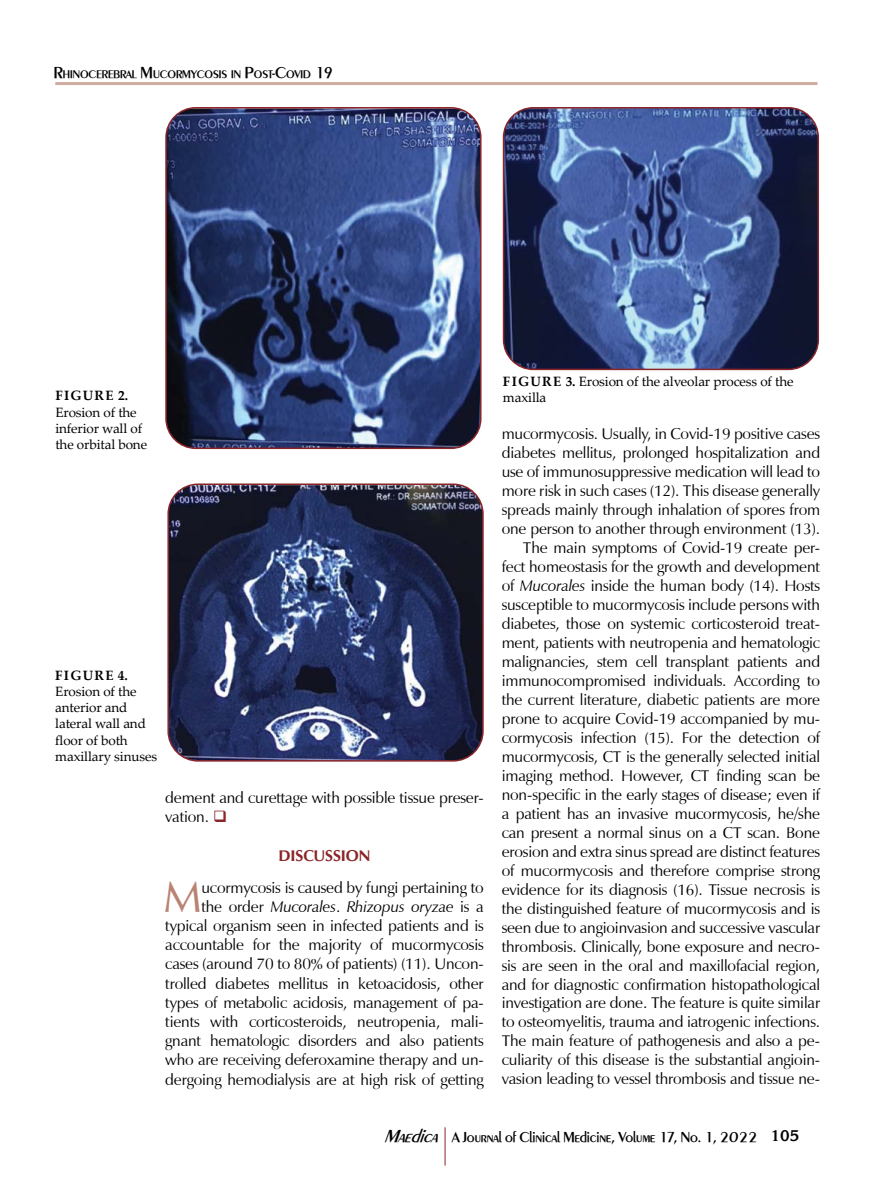
<style>
.page{position:relative;width:893px;height:1191px;background:#fff}
.page>*{position:absolute;margin:0;border:0;box-sizing:border-box;transform-origin:0 0}
.t1{font:43.35px "Z Humanist Normal";color:#b98272}
.t2{font:15.75px/18.9px "Z Humanist Normal";letter-spacing:-.01em;color:#000}
.t3{font:italic 15.75px "Z Humanist";letter-spacing:-.01em;color:#000}
.t4{font:700 15.75px "Z Humanist";letter-spacing:-.01em;color:#8a2529}
.t5{font:500 15px "Peinaud";letter-spacing:-.005em;color:#000}
.t6{font:13.5px/16.2px "Palatino Linotype";letter-spacing:-.01em;color:#000}
.t7{font:700 13.5px "Palatino Linotype";letter-spacing:.09em;color:#000}
.t8{font:500 11.55px "Peinaud";color:#000}
.s1{font-size:16.5px}
.s2{color:#8a2529}
.s3{font-family:"Z Humanist Normal";font-style:normal}
.s4{font-weight:700}
.s5{font-family:"Z Humanist";font-style:italic}
.s6{font-style:italic;font-size:18px}
.s7{font-family:"Korina";font-weight:700}
</style>
<div class="page">
<hr style="left:55px;top:82px;width:762px;height:3px;background:#d0aca0">
<hr style="left:445px;top:1127px;width:1px;height:38px;background:#8a2529">
<img style="left:168px;top:108px;width:313px;height:340px">
<div style="left:165px;top:107px;width:316px;height:342px;border:2px solid #8a2529;border-radius:30px"></div>
<img style="left:170px;top:486px;width:312px;height:275px">
<div style="left:167px;top:483px;width:317px;height:278px;border:2px solid #8a2529;border-radius:30px"></div>
<img style="left:503px;top:109px;width:314px;height:260px">
<div style="left:503px;top:107px;width:316px;height:263px;border:2px solid #8a2529;border-radius:30px"></div>
<p class="t8" style="left:54px;top:67px;width:281px"><span class="s1">R</span>HINOCEREBRAL <span class="s1">M</span>UCORMYCOSIS IN <span class="s1">P</span>OST<span class="s1">-C</span>OVID <span class="s1">19</span></p>
<p class="t7" style="left:55px;top:386px;width:74px">FIGURE 2.</p>
<p class="t6" style="left:55px;top:403px;width:93px">Erosion of the inferior wall of the orbital bone</p>
<p class="t7" style="left:55px;top:665px;width:74px">FIGURE 4.</p>
<p class="t6" style="left:55px;top:683px;width:103px">Erosion of the anterior and lateral wall and floor of both maxillary sinuses</p>
<p class="t2" style="left:165px;top:788px;width:320px">dement and curettage with possible tissue preser&shy;vation. <span class="s2">❑</span></p>
<p class="t4" style="left:279px;top:846px;width:93px">DISCUSSION</p>
<h1 class="t1" style="left:164px;top:871px;width:40px">M</h1>
<p class="t2" style="left:201px;top:878px;width:284px">ucormycosis is caused by fungi pertaining to</p>
<p class="t3" style="left:201px;top:897px;width:284px"><span class="s3">the order</span> Mucorales<span class="s3">.</span> Rhizopus oryzae <span class="s3">is a</span></p>
<p class="t2" style="left:165px;top:916px;width:320px;text-align:justify">typical organism seen in infected patients and is accountable for the majority of mucormycosis cases (around 70 to 80% of patients) (11). Uncon&shy;trolled diabetes mellitus in ketoacidosis, other types of metabolic acidosis, management of pa&shy;tients with corticosteroids, neutropenia, mali&shy;gnant hematologic disorders and also patients who are receiving deferoxamine therapy and un&shy;dergoing hemodialysis are at high risk of getting</p>
<p class="t6" style="left:503px;top:372px;width:292px"><span class="s4">FIGURE 3.</span> Erosion of the alveolar process of the maxilla</p>
<p class="t2" style="left:502px;top:425px;width:320px;text-align:right">mucormycosis. Usually, in Covid-19 positive cases diabetes mellitus, prolonged hospitalization and use of immunosuppressive medication will lead to more risk in such cases (12). This disease generally spreads mainly through inhalation of spores from one person to another through environment (13).<br>The main symptoms of Covid-19 create per&shy;fect homeostasis for the growth and development of <span class="s5">Mucorales</span> inside the human body (14). Hosts susceptible to mucormycosis include persons with diabetes, those on systemic corticosteroid treat&shy;ment, patients with neutropenia and hematologic malignancies, stem cell transplant patients and immunocompromised individuals. According to the current literature, diabetic patients are more prone to acquire Covid-19 accompanied by mu&shy;cormycosis infection (15). For the detection of mucormycosis, CT is the generally selected initial imaging method. However, CT finding scan be non-specific in the early stages of disease; even if a patient has an invasive mucormycosis, he/she can present a normal sinus on a CT scan. Bone erosion and extra sinus spread are distinct features of mucormycosis and therefore comprise strong evidence for its diagnosis (16). Tissue necrosis is the distinguished feature of mucormycosis and is seen due to angioinvasion and successive vascular thrombosis. Clinically, bone exposure and necro&shy;sis are seen in the oral and maxillofacial region, and for diagnostic confirmation histopathological investigation are done. The feature is quite similar to osteomyelitis, trauma and iatrogenic infections.<br>The main feature of pathogenesis and also a pe&shy;culiarity of this disease is the substantial angioin&shy;vasion leading to vessel thrombosis and tissue ne-</p>
<p class="t5" style="left:384px;top:1127px;width:417px"><span class="s6">Maedica</span> A Journal of Clinical Medicine, Volume 17, No. 1, 2022 <span class="s7">105</span></p>
</div>
